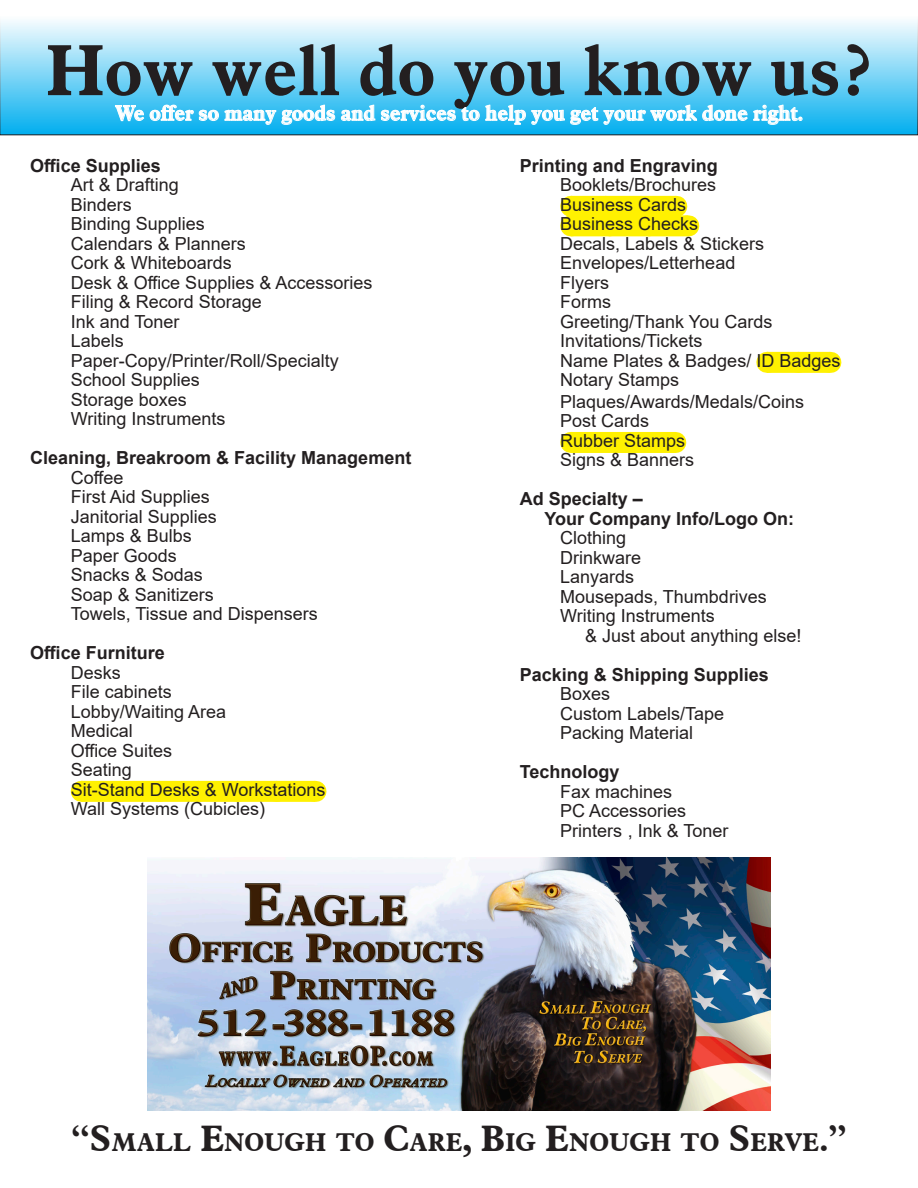
<style>
.page{position:relative;width:918px;height:1188px;background:#fff}
.page>*{position:absolute;margin:0;border:0;box-sizing:border-box;transform-origin:0 0}
.t1{font:700 70.5px "Aldine 721 BT";color:#231f20}
.t2{font:700 25.2px "Aldine 721 BT";color:#231f20}
.t3{font:700 21px "Aldine 721 BT";color:#fff}
.t4{font:18px "Arial";color:#231f20}
.t5{font:700 18px "Arial";color:#231f20}
.s1{font-size:36px}
</style>
<div class="page">
<img style="left:148px;top:858px;width:622px;height:252px">
<div style="left:81px;top:781px;width:234px;height:21px;background:#fff101"></div>
<svg style="left:122px;top:801px;width:174px;height:1px"></svg>
<svg style="left:315px;top:781px;width:1px;height:21px"></svg>
<div style="left:571px;top:196px;width:105px;height:21px;background:#fff101"></div>
<svg style="left:676px;top:196px;width:1px;height:19px"></svg>
<div style="left:571px;top:215px;width:117px;height:21px;background:#fff101"></div>
<svg style="left:688px;top:215px;width:1px;height:21px"></svg>
<div style="left:767px;top:352px;width:63px;height:21px;background:#fff101"></div>
<svg style="left:800px;top:372px;width:14px;height:1px"></svg>
<svg style="left:830px;top:352px;width:1px;height:21px"></svg>
<div style="left:571px;top:432px;width:104px;height:21px;background:#fff101"></div>
<svg style="left:675px;top:432px;width:1px;height:21px"></svg>
<svg style="left:0;top:20px;width:918px;height:115px;background:#84d6f5"></svg>
<svg style="left:115px;top:105px;width:29px;height:16px"></svg>
<svg style="left:150px;top:105px;width:69px;height:16px"></svg>
<svg style="left:225px;top:110px;width:51px;height:15px"></svg>
<svg style="left:282px;top:105px;width:53px;height:20px"></svg>
<svg style="left:341px;top:105px;width:34px;height:16px"></svg>
<svg style="left:381px;top:105px;width:75px;height:16px"></svg>
<svg style="left:462px;top:105px;width:136px;height:20px;background:#5ecbf4"></svg>
<svg style="left:604px;top:105px;width:198px;height:20px;background:#5ecbf4"></svg>
<p class="t1" style="left:46px;top:27px;width:828px">How well do you know us?</p>
<p class="t3" style="left:115px;top:100px;width:690px">We offer so many goods and services to help you get your work done right.</p>
<p class="t5" style="left:30px;top:153px;width:132px">Office Supplies</p>
<p class="t4" style="left:71px;top:173px;width:110px">Art &amp; Drafting</p>
<p class="t4" style="left:71px;top:192px;width:63px">Binders</p>
<p class="t4" style="left:71px;top:212px;width:136px">Binding Supplies</p>
<p class="t4" style="left:71px;top:231px;width:177px">Calendars &amp; Planners</p>
<p class="t4" style="left:71px;top:251px;width:163px">Cork &amp; Whiteboards</p>
<p class="t4" style="left:71px;top:270px;width:303px">Desk &amp; Office Supplies &amp; Accessories</p>
<p class="t4" style="left:71px;top:290px;width:193px">Filing &amp; Record Storage</p>
<p class="t4" style="left:71px;top:309px;width:110px">Ink and Toner</p>
<p class="t4" style="left:71px;top:329px;width:55px">Labels</p>
<p class="t4" style="left:71px;top:348px;width:270px">Paper-Copy/Printer/Roll/Specialty</p>
<p class="t4" style="left:71px;top:368px;width:131px">School Supplies</p>
<p class="t4" style="left:71px;top:387px;width:118px">Storage boxes</p>
<p class="t4" style="left:71px;top:407px;width:156px">Writing Instruments</p>
<p class="t5" style="left:30px;top:445px;width:383px">Cleaning, Breakroom &amp; Facility Management</p>
<p class="t4" style="left:71px;top:465px;width:54px">Coffee</p>
<p class="t4" style="left:71px;top:485px;width:141px">First Aid Supplies</p>
<p class="t4" style="left:71px;top:504px;width:148px">Janitorial Supplies</p>
<p class="t4" style="left:71px;top:524px;width:123px">Lamps &amp; Bulbs</p>
<p class="t4" style="left:71px;top:543px;width:108px">Paper Goods</p>
<p class="t4" style="left:71px;top:563px;width:134px">Snacks &amp; Sodas</p>
<p class="t4" style="left:71px;top:582px;width:145px">Soap &amp; Sanitizers</p>
<p class="t4" style="left:71px;top:602px;width:249px">Towels, Tissue and Dispensers</p>
<p class="t5" style="left:30px;top:640px;width:136px">Office Furniture</p>
<p class="t4" style="left:71px;top:660px;width:52px">Desks</p>
<p class="t4" style="left:71px;top:680px;width:103px">File cabinets</p>
<p class="t4" style="left:71px;top:699px;width:157px">Lobby/Waiting Area</p>
<p class="t4" style="left:71px;top:719px;width:64px">Medical</p>
<p class="t4" style="left:71px;top:738px;width:103px">Office Suites</p>
<p class="t4" style="left:71px;top:758px;width:63px">Seating</p>
<p class="t4" style="left:71px;top:777px;width:256px">Sit-Stand Desks &amp; Workstations</p>
<p class="t4" style="left:71px;top:797px;width:196px">Wall Systems (Cubicles)</p>
<p class="t5" style="left:520px;top:153px;width:200px">Printing and Engraving</p>
<p class="t4" style="left:560px;top:173px;width:158px">Booklets/Brochures</p>
<p class="t4" style="left:560px;top:192px;width:128px">Business Cards</p>
<p class="t4" style="left:560px;top:212px;width:140px">Business Checks</p>
<p class="t4" style="left:560px;top:231px;width:206px">Decals, Labels &amp; Stickers</p>
<p class="t4" style="left:560px;top:251px;width:177px">Envelopes/Letterhead</p>
<p class="t4" style="left:560px;top:270px;width:50px">Flyers</p>
<p class="t4" style="left:560px;top:290px;width:52px">Forms</p>
<p class="t4" style="left:560px;top:309px;width:214px">Greeting/Thank You Cards</p>
<p class="t4" style="left:560px;top:329px;width:144px">Invitations/Tickets</p>
<p class="t4" style="left:560px;top:348px;width:282px">Name Plates &amp; Badges/ ID Badges</p>
<p class="t4" style="left:560px;top:368px;width:121px">Notary Stamps</p>
<p class="t4" style="left:560px;top:389px;width:245px">Plaques/Awards/Medals/Coins</p>
<p class="t4" style="left:560px;top:409px;width:91px">Post Cards</p>
<p class="t4" style="left:560px;top:428px;width:127px">Rubber Stamps</p>
<p class="t4" style="left:560px;top:448px;width:136px">Signs &amp; Banners</p>
<p class="t5" style="left:520px;top:486px;width:125px">Ad Specialty –</p>
<p class="t5" style="left:544px;top:506px;width:251px">Your Company Info/Logo On:</p>
<p class="t4" style="left:560px;top:526px;width:68px">Clothing</p>
<p class="t4" style="left:560px;top:545px;width:82px">Drinkware</p>
<p class="t4" style="left:560px;top:565px;width:76px">Lanyards</p>
<p class="t4" style="left:560px;top:584px;width:208px">Mousepads, Thumbdrives</p>
<p class="t4" style="left:560px;top:604px;width:156px">Writing Instruments</p>
<p class="t4" style="left:585px;top:623px;width:218px">&amp; Just about anything else!</p>
<p class="t5" style="left:520px;top:662px;width:251px">Packing &amp; Shipping Supplies</p>
<p class="t4" style="left:560px;top:682px;width:52px">Boxes</p>
<p class="t4" style="left:560px;top:701px;width:166px">Custom Labels/Tape</p>
<p class="t4" style="left:560px;top:721px;width:135px">Packing Material</p>
<p class="t5" style="left:520px;top:759px;width:101px">Technology</p>
<p class="t4" style="left:560px;top:779px;width:114px">Fax machines</p>
<p class="t4" style="left:560px;top:799px;width:128px">PC Accessories</p>
<p class="t4" style="left:560px;top:818px;width:170px">Printers , Ink &amp; Toner</p>
<p class="t2" style="left:72px;top:1126px;width:776px"><span class="s1">“S</span>MALL <span class="s1">E</span>NOUGH TO <span class="s1">C</span>ARE<span class="s1">, B</span>IG <span class="s1">E</span>NOUGH TO <span class="s1">S</span>ERVE<span class="s1">.”</span></p>
</div>
